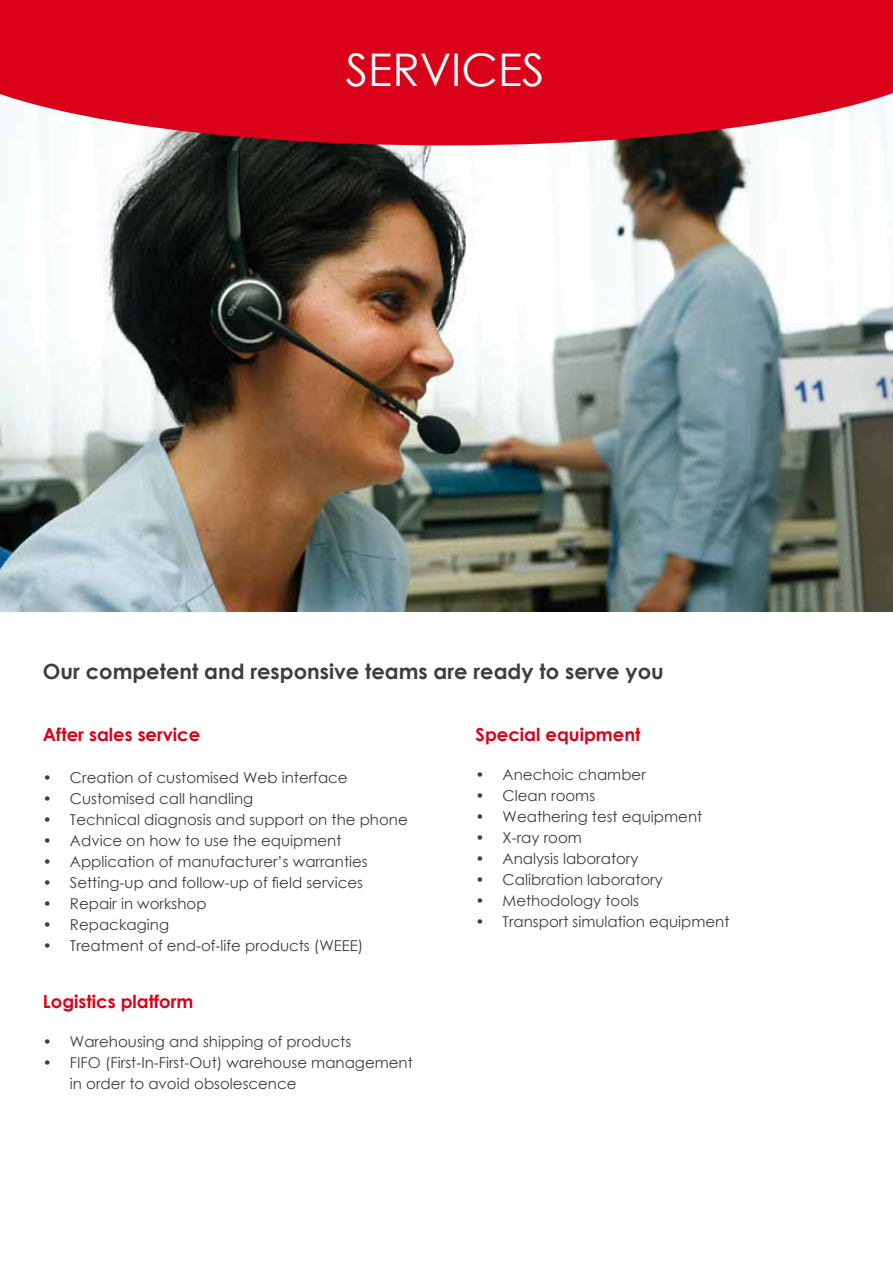
<style>
.page{position:relative;width:893px;height:1263px;background:#fff}
.page>*{position:absolute;margin:0;border:0;box-sizing:border-box;transform-origin:0 0}
.t1{font:45px "Century Gothic";color:#fff}
.t2{font:700 21px "Century Gothic";color:#3e3d40}
.t3{font:700 18px "Century Gothic";color:#da001a}
.t4{font:15px/21px "Century Gothic";color:#3e3d40}
</style>
<div class="page">
<img style="left:1px;top:145px;width:892px;height:466px">
<svg style="left:0;top:0;width:893px;height:145px;background:#d9152c"></svg>
<h1 class="t1" style="left:346px;top:39px;width:200px">SERVICES</h1>
<h2 class="t2" style="left:43px;top:655px;width:622px">Our competent and responsive teams are ready to serve you</h2>
<p class="t3" style="left:43px;top:720px;width:159px">After sales service</p>
<p class="t4" style="left:43px;top:766px;width:306px">• Creation of customised Web interface</p>
<p class="t4" style="left:43px;top:787px;width:212px">• Customised call handling</p>
<p class="t4" style="left:43px;top:808px;width:366px">• Technical diagnosis and support on the phone</p>
<p class="t4" style="left:43px;top:829px;width:300px">• Advice on how to use the equipment</p>
<p class="t4" style="left:43px;top:850px;width:326px">• Application of manufacturer’s warranties</p>
<p class="t4" style="left:43px;top:871px;width:322px">• Setting-up and follow-up of field services</p>
<p class="t4" style="left:43px;top:892px;width:165px">• Repair in workshop</p>
<p class="t4" style="left:43px;top:913px;width:128px">• Repackaging</p>
<p class="t4" style="left:43px;top:934px;width:322px">• Treatment of end-of-life products (WEEE)</p>
<p class="t3" style="left:43px;top:988px;width:152px">Logistics platform</p>
<p class="t4" style="left:43px;top:1031px;width:310px">• Warehousing and shipping of products</p>
<p class="t4" style="left:70px;top:1052px;width:344px;text-indent:-27px">• FIFO (First-In-First-Out) warehouse management in order to avoid obsolescence</p>
<p class="t3" style="left:476px;top:720px;width:166px">Special equipment</p>
<p class="t4" style="left:476px;top:763px;width:172px">• Anechoic chamber</p>
<p class="t4" style="left:476px;top:784px;width:121px">• Clean rooms</p>
<p class="t4" style="left:476px;top:805px;width:228px">• Weathering test equipment</p>
<p class="t4" style="left:476px;top:826px;width:108px">• X-ray room</p>
<p class="t4" style="left:476px;top:847px;width:164px">• Analysis laboratory</p>
<p class="t4" style="left:476px;top:868px;width:189px">• Calibration laboratory</p>
<p class="t4" style="left:476px;top:889px;width:165px">• Methodology tools</p>
<p class="t4" style="left:476px;top:910px;width:255px">• Transport simulation equipment</p>
</div>
